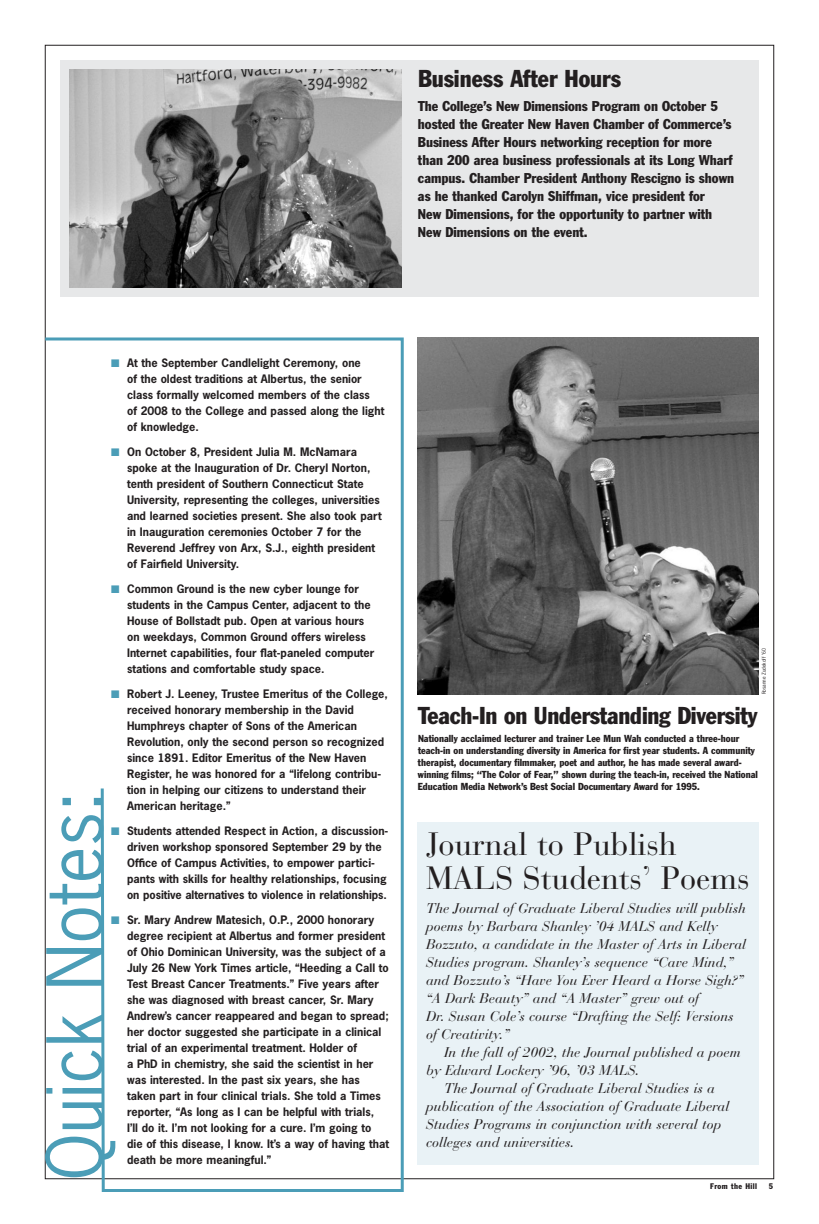
<style>
.page{position:relative;width:819px;height:1224px;background:#fff}
.page>*{position:absolute;margin:0;border:0;box-sizing:border-box;transform-origin:0 0}
.t1{font:72px "News Gothic";color:#4b9db7}
.t2{font:32px/34px "Bauer Bodoni";color:#231f20}
.t3{font:condensed 24px "Franklin Gothic";letter-spacing:-.01em;color:#231f20}
.t4{font:italic 14px/18px "Bauer Bodoni";color:#231f20}
.t5{font:condensed 14px/18px "Franklin Gothic";color:#231f20}
.t6{font:700 11px/16px "News Gothic";color:#231f20}
.t7{font:condensed 10px/12px "Franklin Gothic";color:#231f20}
.t8{font:condensed 8px "Franklin Gothic";letter-spacing:.055em;color:#231f20}
.t9{font:5px "News Gothic";color:#231f20}
.s1{color:#4b9db7}
</style>
<div class="page">
<svg style="left:44px;top:336px;width:361px;height:856px"></svg>
<img style="left:417px;top:337px;width:342px;height:357px">
<div style="left:417px;top:822px;width:342px;height:342px;background:#e9f2f6"></div>
<div style="left:60px;top:60px;width:699px;height:237px;background:#e7e8e9"></div>
<img style="left:69px;top:69px;width:333px;height:219px">
<h3 class="t3" style="left:418px;top:70px;width:205px">Business After Hours</h3>
<p class="t5" style="left:418px;top:98px;width:318px">The College’s New Dimensions Program on October 5 hosted the Greater New Haven Chamber of Commerce’s Business After Hours networking reception for more than 200 area business professionals at its Long Wharf campus. Chamber President Anthony Rescigno is shown as he thanked Carolyn Shiffman, vice president for<br>New Dimensions, for the opportunity to partner with New Dimensions on the event.</p>
<p class="t6" style="left:127px;top:355px;width:259px;text-indent:-16px"><span class="s1">■</span> At the September Candlelight Ceremony, one<br>of the oldest traditions at Albertus, the senior class formally welcomed members of the class<br>of 2008 to the College and passed along the light of knowledge.</p>
<p class="t6" style="left:127px;top:444px;width:256px;text-indent:-16px"><span class="s1">■</span> On October 8, President Julia M. McNamara spoke at the Inauguration of Dr. Cheryl Norton, tenth president of Southern Connecticut State University, representing the colleges, universities and learned societies present. She also took part in Inauguration ceremonies October 7 for the Reverend Jeffrey von Arx, S.J., eighth president of Fairfield University.</p>
<p class="t6" style="left:127px;top:581px;width:249px;text-indent:-16px"><span class="s1">■</span> Common Ground is the new cyber lounge for students in the Campus Center, adjacent to the House of Bollstadt pub. Open at various hours on weekdays, Common Ground offers wireless Internet capabilities, four flat-paneled computer stations and comfortable study space.</p>
<p class="t6" style="left:127px;top:686px;width:262px;text-indent:-16px"><span class="s1">■</span> Robert J. Leeney, Trustee Emeritus of the College, received honorary membership in the David Humphreys chapter of Sons of the American Revolution, only the second person so recognized since 1891. Editor Emeritus of the New Haven Register, he was honored for a “lifelong contribu&shy;tion in helping our citizens to understand their American heritage.”</p>
<p class="t6" style="left:127px;top:823px;width:263px;text-indent:-16px"><span class="s1">■</span> Students attended Respect in Action, a discussion&shy;driven workshop sponsored September 29 by the Office of Campus Activities, to empower partici&shy;pants with skills for healthy relationships, focusing on positive alternatives to violence in relationships.</p>
<p class="t6" style="left:127px;top:912px;width:263px;text-indent:-16px"><span class="s1">■</span> Sr. Mary Andrew Matesich, O.P., 2000 honorary degree recipient at Albertus and former president of Ohio Dominican University, was the subject of a July 26 New York Times article, “Heeding a Call to Test Breast Cancer Treatments.” Five years after she was diagnosed with breast cancer, Sr. Mary Andrew’s cancer reappeared and began to spread; her doctor suggested she participate in a clinical trial of an experimental treatment. Holder of<br>a PhD in chemistry, she said the scientist in her was interested. In the past six years, she has taken part in four clinical trials. She told a Times reporter, “As long as I can be helpful with trials,<br>I’ll do it. I’m not looking for a cure. I’m going to die of this disease, I know. It’s a way of having that</p>
<h1 class="t1" style="left:35px;top:1180px;width:391px;rotate:-90deg">Quick Notes:</h1>
<p class="t6" style="left:127px;top:1152px;width:146px">death be more meaningful.”</p>
<p class="t9" style="left:761px;top:694px;width:48px;rotate:-90deg">Rosanne Zudekoff ’60</p>
<h3 class="t3" style="left:418px;top:707px;width:341px">Teach-In on Understanding Diversity</h3>
<p class="t7" style="left:418px;top:733px;width:341px">Nationally acclaimed lecturer and trainer Lee Mun Wah conducted a three-hour teach-in on understanding diversity in America for first year students. A community therapist, documentary filmmaker, poet and author, he has made several award&shy;winning films; “The Color of Fear,” shown during the teach-in, received the National Education Media Network’s Best Social Documentary Award for 1995.</p>
<h2 class="t2" style="left:426px;top:831px;width:325px">Journal to Publish<br>MALS Students’ Poems</h2>
<p class="t4" style="left:426px;top:900px;width:322px">The Journal of Graduate Liberal Studies will publish poems by Barbara Shanley ’04 MALS and Kelly Bozzuto, a candidate in the Master of Arts in Liberal Studies program. Shanley’s sequence “Cave Mind,” and Bozzuto’s “Have You Ever Heard a Horse Sigh?” “A Dark Beauty” and “A Master” grew out of<br>Dr. Susan Cole’s course “Drafting the Self: Versions of Creativity.”</p>
<p class="t4" style="left:444px;top:1044px;width:298px">In the fall of 2002, the Journal published a poem</p>
<p class="t4" style="left:426px;top:1062px;width:215px">by Edward Lockery ’96, ’03 MALS.</p>
<p class="t4" style="left:444px;top:1080px;width:273px">The Journal of Graduate Liberal Studies is a</p>
<p class="t4" style="left:426px;top:1098px;width:305px">publication of the Association of Graduate Liberal</p>
<p class="t4" style="left:426px;top:1116px;width:297px">Studies Programs in conjunction with several top</p>
<p class="t4" style="left:426px;top:1134px;width:150px">colleges and universities.</p>
<p class="t8" style="left:710px;top:1183px;width:49px">From the Hill</p>
<p class="t8" style="left:769px;top:1183px;width:6px">5</p>
</div>
